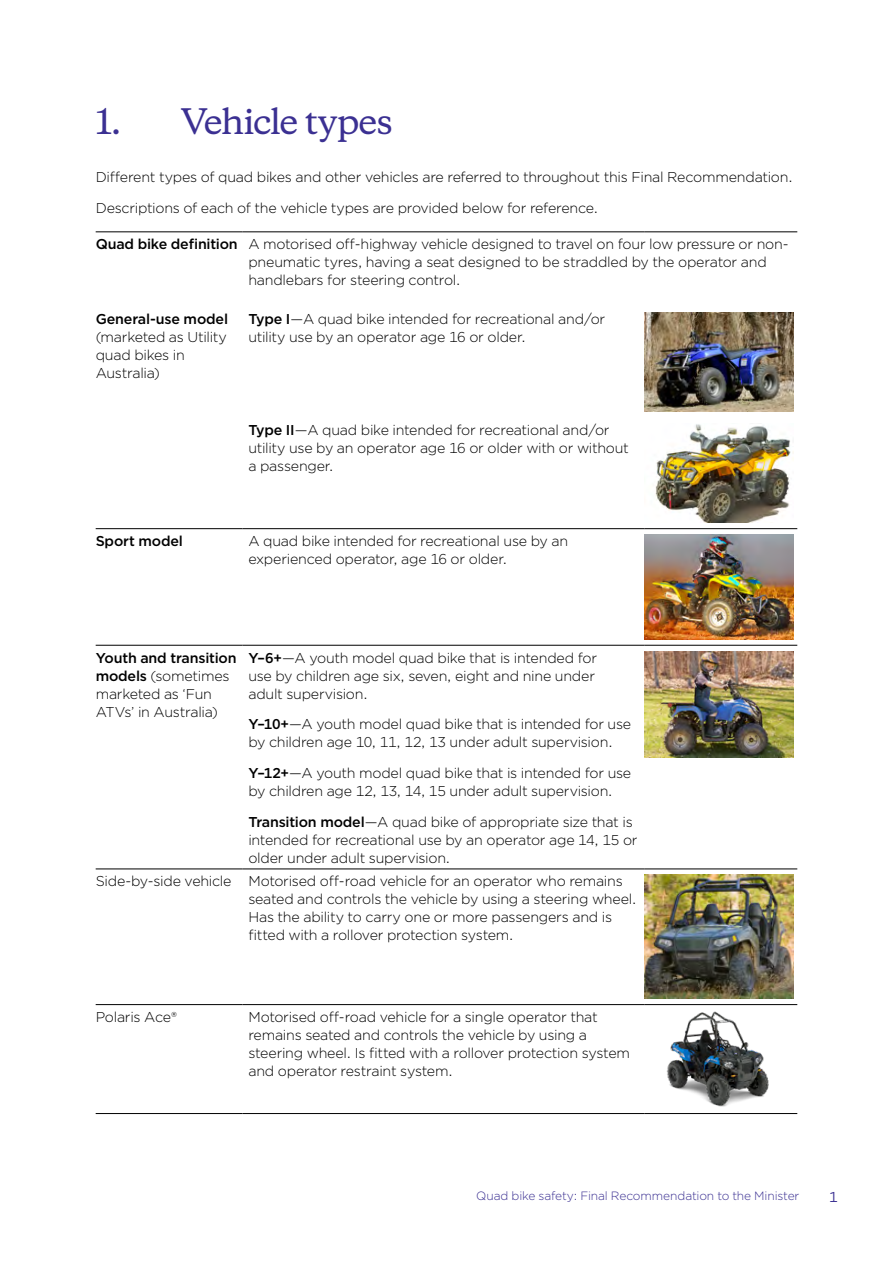
<style>
.page{position:relative;width:893px;height:1263px;background:#fff}
.page>*{position:absolute;margin:0;border:0;box-sizing:border-box;transform-origin:0 0}
.t1{font:500 33px "Copernicus";letter-spacing:-.04em;color:#3b3092}
._01_Body_text{font:300 14.25px/18px "Gotham";letter-spacing:-.02em;color:#000}
._01_Body_text-2{font:500 14.25px "Gotham";letter-spacing:-.015em;color:#000}
.t2{font:14.25px "Gotham";color:#3b3092}
.t3{font:300 12px "Gotham";letter-spacing:-.01em;color:#3b3092}
.s1{font-weight:500}
</style>
<div class="page">
<hr style="left:96px;top:232px;width:146px;height:1px;background:#000">
<hr style="left:242px;top:232px;width:402px;height:1px;background:#000">
<hr style="left:644px;top:232px;width:153px;height:1px;background:#000">
<hr style="left:96px;top:528px;width:146px;height:1px;background:#000">
<hr style="left:242px;top:528px;width:402px;height:1px;background:#000">
<hr style="left:644px;top:528px;width:153px;height:1px;background:#000">
<hr style="left:96px;top:645px;width:146px;height:1px;background:#000">
<hr style="left:242px;top:645px;width:402px;height:1px;background:#000">
<hr style="left:644px;top:645px;width:153px;height:1px;background:#000">
<hr style="left:96px;top:869px;width:146px;height:1px;background:#000">
<hr style="left:242px;top:869px;width:402px;height:1px;background:#000">
<hr style="left:644px;top:869px;width:153px;height:1px;background:#000">
<hr style="left:96px;top:1004px;width:146px;height:1px;background:#000">
<hr style="left:242px;top:1004px;width:402px;height:1px;background:#000">
<hr style="left:644px;top:1004px;width:153px;height:1px;background:#000">
<hr style="left:96px;top:1113px;width:146px;height:1px;background:#000">
<hr style="left:242px;top:1113px;width:402px;height:1px;background:#000">
<hr style="left:644px;top:1113px;width:153px;height:1px;background:#000">
<img style="left:644px;top:312px;width:149px;height:100px">
<img style="left:655px;top:424px;width:138px;height:99px">
<img style="left:644px;top:535px;width:149px;height:104px">
<img style="left:644px;top:651px;width:149px;height:106px">
<img style="left:644px;top:875px;width:149px;height:123px">
<img style="left:666px;top:1011px;width:103px;height:96px">
<p class="t1" style="left:96px;top:93px;width:299px">1. Vehicle types</p>
<p class="_01_Body_text" style="left:96px;top:168px;width:698px">Different types of quad bikes and other vehicles are referred to throughout this Final Recommendation.</p>
<p class="_01_Body_text" style="left:96px;top:198px;width:504px">Descriptions of each of the vehicle types are provided below for reference.</p>
<p class="_01_Body_text-2" style="left:96px;top:235px;width:144px">Quad bike definition</p>
<p class="_01_Body_text" style="left:248px;top:235px;width:542px">A motorised off-highway vehicle designed to travel on four low pressure or non&shy;pneumatic tyres, having a seat designed to be straddled by the operator and handlebars for steering control.</p>
<p class="_01_Body_text" style="left:96px;top:309px;width:134px"><span class="s1">General-use model </span>(marketed as Utility quad bikes in<br>Australia)</p>
<p class="_01_Body_text" style="left:248px;top:309px;width:358px"><span class="s1">Type I</span>—A quad bike intended for recreational and/or utility use by an operator age 16 or older.</p>
<p class="_01_Body_text" style="left:248px;top:421px;width:382px"><span class="s1">Type II</span>—A quad bike intended for recreational and/or utility use by an operator age 16 or older with or without a passenger.</p>
<p class="_01_Body_text-2" style="left:96px;top:532px;width:89px">Sport model</p>
<p class="_01_Body_text" style="left:248px;top:532px;width:321px">A quad bike intended for recreational use by an experienced operator, age 16 or older.</p>
<p class="_01_Body_text" style="left:96px;top:648px;width:142px"><span class="s1">Youth and transition models</span> (sometimes marketed as ‘Fun<br>ATVs’ in Australia)</p>
<p class="_01_Body_text" style="left:248px;top:648px;width:350px"><span class="s1">Y–6+</span>—A youth model quad bike that is intended for use by children age six, seven, eight and nine under adult supervision.</p>
<p class="_01_Body_text" style="left:248px;top:715px;width:384px"><span class="s1">Y–10+</span>—A youth model quad bike that is intended for use by children age 10, 11, 12, 13 under adult supervision.</p>
<p class="_01_Body_text" style="left:248px;top:764px;width:384px"><span class="s1">Y–12+</span>—A youth model quad bike that is intended for use by children age 12, 13, 14, 15 under adult supervision.</p>
<p class="_01_Body_text" style="left:248px;top:812px;width:391px"><span class="s1">Transition model</span>—A quad bike of appropriate size that is intended for recreational use by an operator age 14, 15 or older under adult supervision.</p>
<p class="_01_Body_text" style="left:96px;top:872px;width:137px">Side-by-side vehicle</p>
<p class="_01_Body_text" style="left:248px;top:872px;width:389px">Motorised off-road vehicle for an operator who remains seated and controls the vehicle by using a steering wheel.<br>Has the ability to carry one or more passengers and is fitted with a rollover protection system.</p>
<p class="_01_Body_text" style="left:96px;top:1007px;width:83px">Polaris Ace®</p>
<p class="_01_Body_text" style="left:248px;top:1007px;width:383px">Motorised off-road vehicle for a single operator that remains seated and controls the vehicle by using a steering wheel. Is fitted with a rollover protection system and operator restraint system.</p>
<p class="t3" style="left:476px;top:1188px;width:325px">Quad bike safety: Final Recommendation to the Minister</p>
<p class="t2" style="left:829px;top:1188px;width:10px">1</p>
</div>
